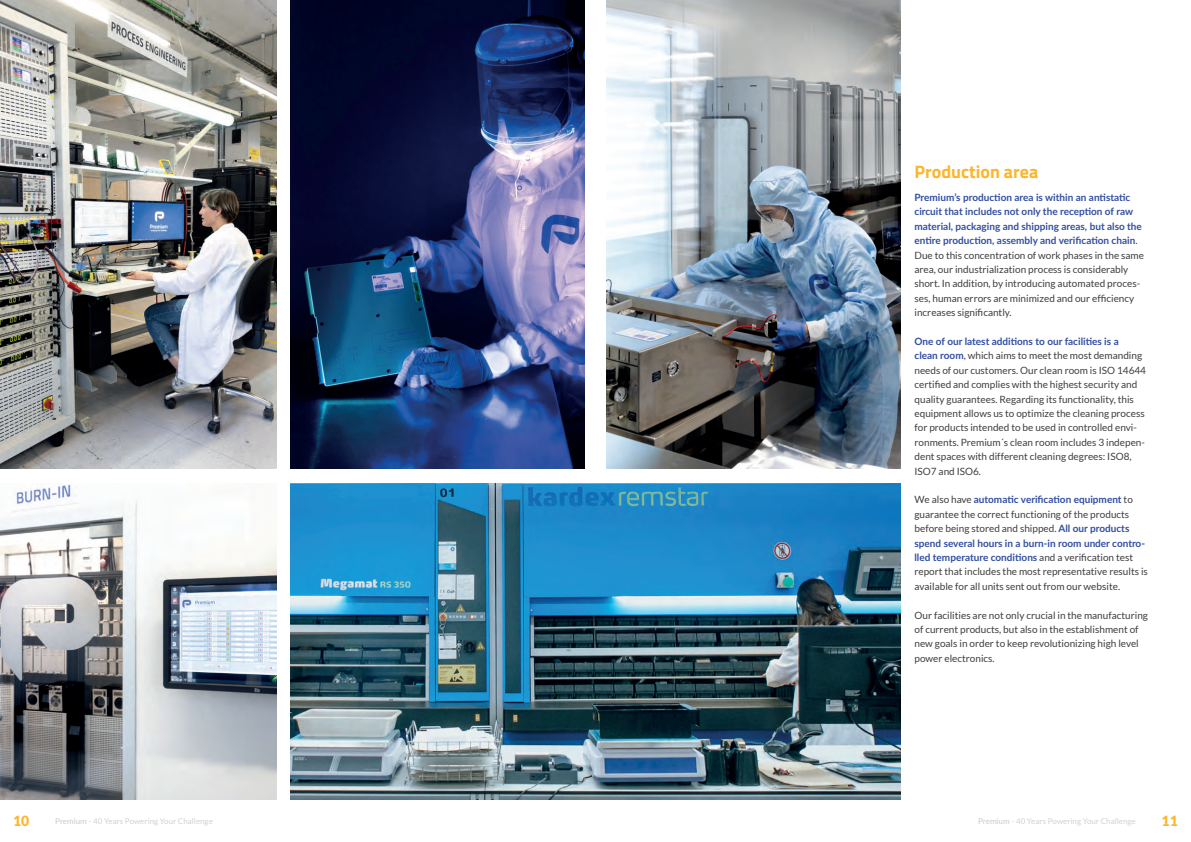
<style>
.page{position:relative;width:1191px;height:842px;background:#fff}
.page>*{position:absolute;margin:0;border:0;box-sizing:border-box;transform-origin:0 0}
.t1{font:700 18px "Titillium Web";color:#fcb52c}
.t2{font:900 14px "Lato";color:#fcb52c}
.t3{font:10px/14.4px "Lato";color:#3e3e3f}
.t4{font:8px "Lato";color:#d1d2d4}
.s1{font-weight:700;color:#324ea1}
.s2{font-weight:600}
</style>
<div class="page">
<img style="left:607px;top:0;width:293px;height:469px">
<img style="left:291px;top:483px;width:609px;height:316px">
<img style="left:0;top:483px;width:276px;height:316px">
<img style="left:291px;top:0;width:293px;height:469px">
<img style="left:0;top:0;width:276px;height:469px">
<h1 class="t1" style="left:914px;top:158px;width:125px">Production area</h1>
<p class="t3" style="left:914px;top:190px;width:231px"><span class="s1">Premium’s production area is within an antistatic circuit that includes not only the reception of raw material, packaging and shipping areas, but also the entire production, assembly and verification chain</span>.<br>Due to this concentration of work phases in the same area, our industrialization process is considerably short. In addition, by introducing automated proces&shy;ses, human errors are minimized and our efficiency increases significantly.</p>
<p class="t3" style="left:914px;top:334px;width:233px"><span class="s1">One of our latest additions to our facilities is a<br>clean room</span>, which aims to meet the most demanding needs of our customers. Our clean room is ISO 14644 certified and complies with the highest security and quality guarantees. Regarding its functionality, this equipment allows us to optimize the cleaning process for products intended to be used in controlled envi&shy;ronments. Premium´s clean room includes 3 indepen&shy;dent spaces with different cleaning degrees: ISO8, ISO7 and ISO6.</p>
<p class="t3" style="left:914px;top:492px;width:235px">We also have <span class="s1">automatic verification equipment</span> to guarantee the correct functioning of the products before being stored and shipped. <span class="s1">All our products spend several hours in a burn-in room under contro&shy;lled temperature conditions</span> and a verification test report that includes the most representative results is available for all units sent out from our website.</p>
<p class="t3" style="left:914px;top:608px;width:235px">Our facilities are not only crucial in the manufacturing of current products, but also in the establishment of new goals in order to keep revolutionizing high level power electronics.</p>
<h2 class="t2" style="left:13px;top:813px;width:18px">10</h2>
<p class="t4" style="left:55px;top:816px;width:159px"><span class="s2">Premium</span> - 40 Years Powering Your Challenge</p>
<p class="t4" style="left:978px;top:816px;width:159px"><span class="s2">Premium</span> - 40 Years Powering Your Challenge</p>
<h2 class="t2" style="left:1161px;top:813px;width:18px">11</h2>
</div>
